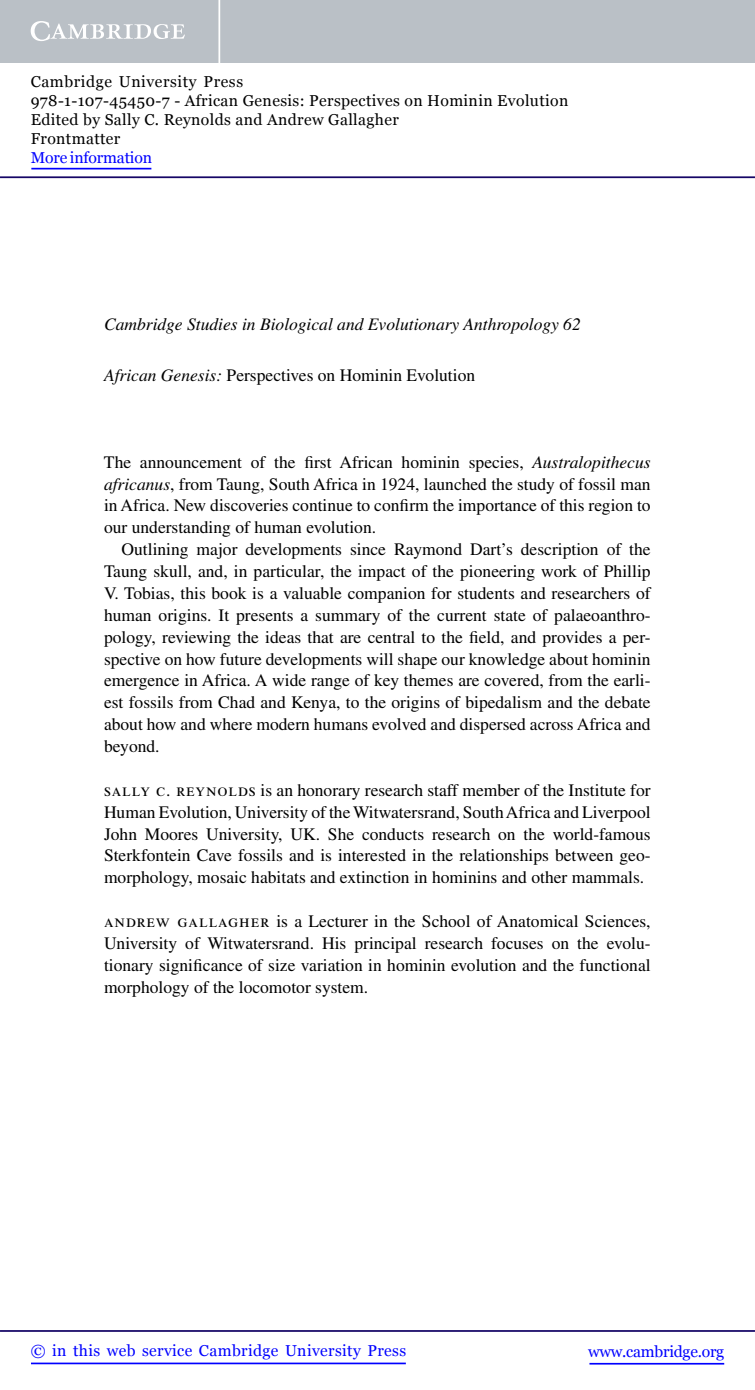
<style>
.page{position:relative;width:755px;height:1390px;background:#fff}
.page>*{position:absolute;margin:0;border:0;box-sizing:border-box;transform-origin:0 0}
.t1{font:17.5px/21.9px "Times LT Std";color:#000;text-align:justify}
.t2{font:italic 17.5px "Times LT Std";color:#000}
.t3{font:15.75px/18.9px "Georgia";letter-spacing:.025em;color:#000}
.t4{font:15.75px "Georgia";letter-spacing:.025em;color:#00f}
.t5{font:15.75px "Georgia";letter-spacing:-.015em;color:#00f}
.t6{font:15.75px "Georgia";letter-spacing:-.01em;color:#00f}
.s1{font-style:italic}
</style>
<div class="page">
<hr style="left:589px;top:1363px;width:134px;height:1px;background:#00f">
<hr style="left:0;top:1330px;width:754px;height:2px;background:#150666">
<hr style="left:31px;top:1362px;width:374px;height:2px;background:#00f">
<div style="left:0;top:0;width:754px;height:63px;background:#bac0c6"></div>
<svg style="left:31px;top:21px;width:154px;height:20px"></svg>
<hr style="left:218px;top:0;width:2px;height:63px;background:#fff">
<hr style="left:0;top:176px;width:754px;height:2px;background:#150666">
<hr style="left:31px;top:168px;width:120px;height:1px;background:#00f">
<p class="t3" style="left:31px;top:73px;width:539px">Cambridge University Press<br>978-1-107-45450-7 - African Genesis: Perspectives on Hominin Evolution Edited by Sally C. Reynolds and Andrew Gallagher<br>Frontmatter</p>
<p class="t6" style="left:31px;top:148px;width:123px">More information</p>
<p class="t2" style="left:104px;top:318px;width:478px">Cambridge Studies in Biological and Evolutionary Anthropology 62</p>
<p class="t1" style="left:104px;top:366px;width:372px"><span class="s1">African Genesis:</span> Perspectives on Hominin Evolution</p>
<p class="t1" style="left:104px;top:453px;width:548px">The announcement of the first African hominin species, <span class="s1">Australopithecus africanus</span> , from Taung, South Africa in 1924, launched the study of fossil man in Africa. New discoveries continue to confirm the importance of this region to our understanding of human evolution.</p>
<p class="t1" style="left:104px;top:540px;width:548px;text-indent:17px">Outlining major developments since Raymond Dart’s description of the Taung skull, and, in particular, the impact of the pioneering work of Phillip V. Tobias, this book is a valuable companion for students and researchers of human origins. It presents a summary of the current state of palaeoanthro&shy;pology, reviewing the ideas that are central to the field, and provides a per&shy;spective on how future developments will shape our knowledge about hominin emergence in Africa. A wide range of key themes are covered, from the earli&shy;est fossils from Chad and Kenya, to the origins of bipedalism and the debate about how and where modern humans evolved and dispersed across Africa and beyond.</p>
<p class="t1" style="left:104px;top:781px;width:548px">sally c. reynolds is an honorary research staff member of the Institute for Human Evolution, University of the Witwatersrand, South Africa and Liverpool John Moores University, UK. She conducts research on the world-famous Sterkfontein Cave fossils and is interested in the relationships between geo&shy;morphology, mosaic habitats and extinction in hominins and other mammals.</p>
<p class="t1" style="left:104px;top:912px;width:548px">andrew gallagher is a Lecturer in the School of Anatomical Sciences, University of Witwatersrand. His principal research focuses on the evolu&shy;tionary significance of size variation in hominin evolution and the functional morphology of the locomotor system.</p>
<p class="t4" style="left:31px;top:1341px;width:376px">© in this web service Cambridge University Press</p>
<p class="t5" style="left:588px;top:1341px;width:137px">www.cambridge.org</p>
</div>
